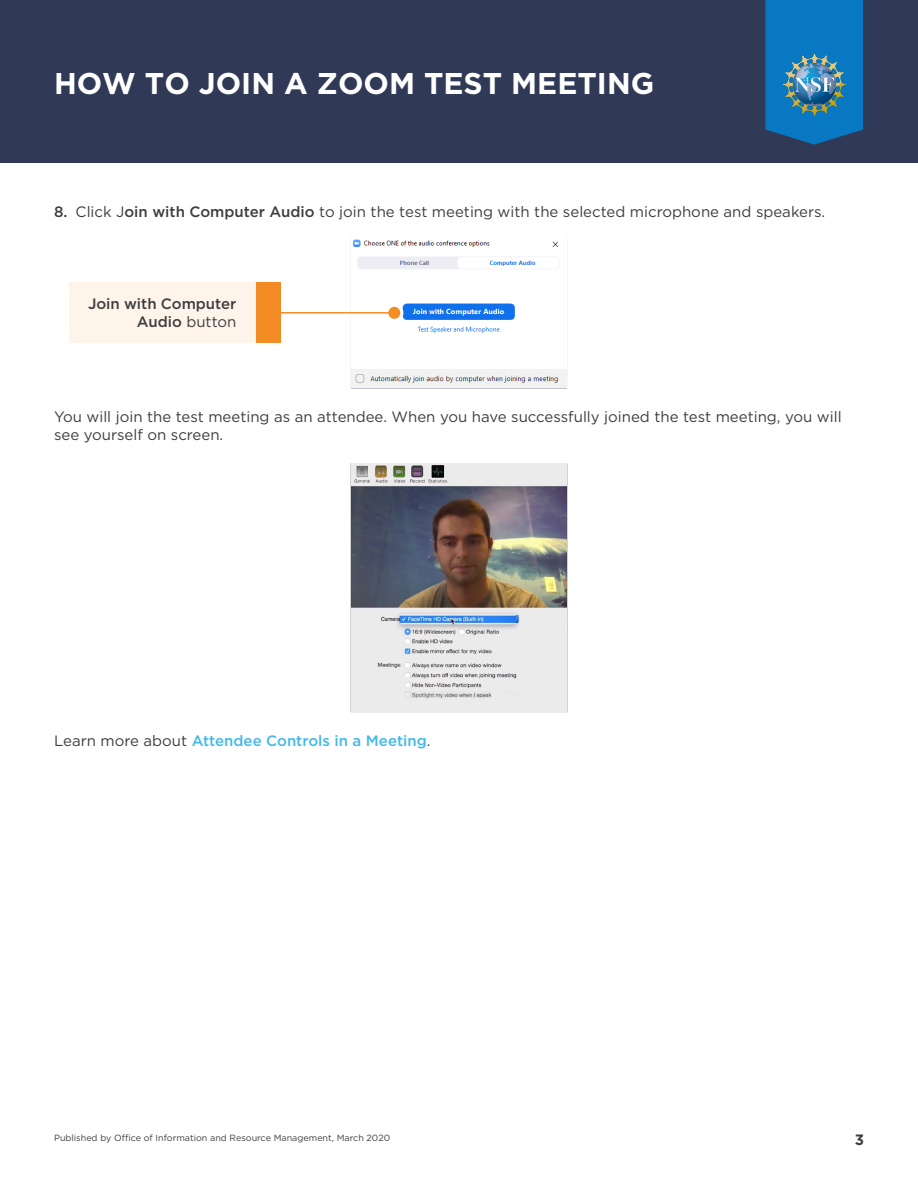
<style>
.page{position:relative;width:918px;height:1188px;background:#fff}
.page>*{position:absolute;margin:0;border:0;box-sizing:border-box;transform-origin:0 0}
.t1{font:700 30px "Gotham HTF";color:#fff}
.t2{font:15px/18px "Gotham HTF";color:#3e3e3f}
.t3{font:500 15px "Gotham HTF";color:#43b9ea}
.t4{font:500 15px/18px "Gotham HTF";color:#3e3e3f;text-align:right}
.t5{font:700 15px "Gotham HTF";color:#3e3e3f}
.t6{font:9px "Gotham HTF";color:#3e3e3f}
.s1{font-weight:500}
.s2{font-weight:400}
.s3{font-weight:400;color:#3e3e3f}
</style>
<div class="page">
<div style="left:69px;top:283px;width:188px;height:60px;background:#fef4e9"></div>
<div style="left:257px;top:283px;width:24px;height:60px;background:#f38c25"></div>
<div style="left:0;top:0;width:918px;height:163px;background:#303955"></div>
<svg style="left:765px;top:0;width:98px;height:145px;background:#0b72b9"></svg>
<img style="left:784px;top:54px;width:61px;height:62px">
<img style="left:351px;top:239px;width:216px;height:149px">
<img style="left:351px;top:464px;width:216px;height:248px">
<svg style="left:385px;top:304px;width:18px;height:18px"></svg>
<hr style="left:273px;top:312px;width:121px;height:2px;background:#f38c25">
<div style="left:388px;top:307px;width:12px;height:12px;background:#f38c25;border-radius:50%"></div>
<h1 class="t1" style="left:54px;top:66px;width:602px">HOW TO JOIN A ZOOM TEST MEETING</h1>
<p class="t2" style="left:54px;top:203px;width:773px"><span class="s1">8.</span> Click J<span class="s1">oin with Computer Audio</span> to join the test meeting with the selected microphone and speakers.</p>
<h1 class="t4" style="left:88px;top:295px;width:150px">Join with Computer<br>Audio <span class="s2">button</span></h1>
<p class="t2" style="left:54px;top:408px;width:789px">You will join the test meeting as an attendee. When you have successfully joined the test meeting, you will see yourself on screen.</p>
<p class="t3" style="left:54px;top:732px;width:378px"><span class="s3">Learn more about</span> Attendee Controls in a Meeting<span class="s3">.</span></p>
<p class="t6" style="left:54px;top:1132px;width:338px">Published by Office of Information and Resource Management, March 2020</p>
<p class="t5" style="left:855px;top:1131px;width:11px">3</p>
</div>
